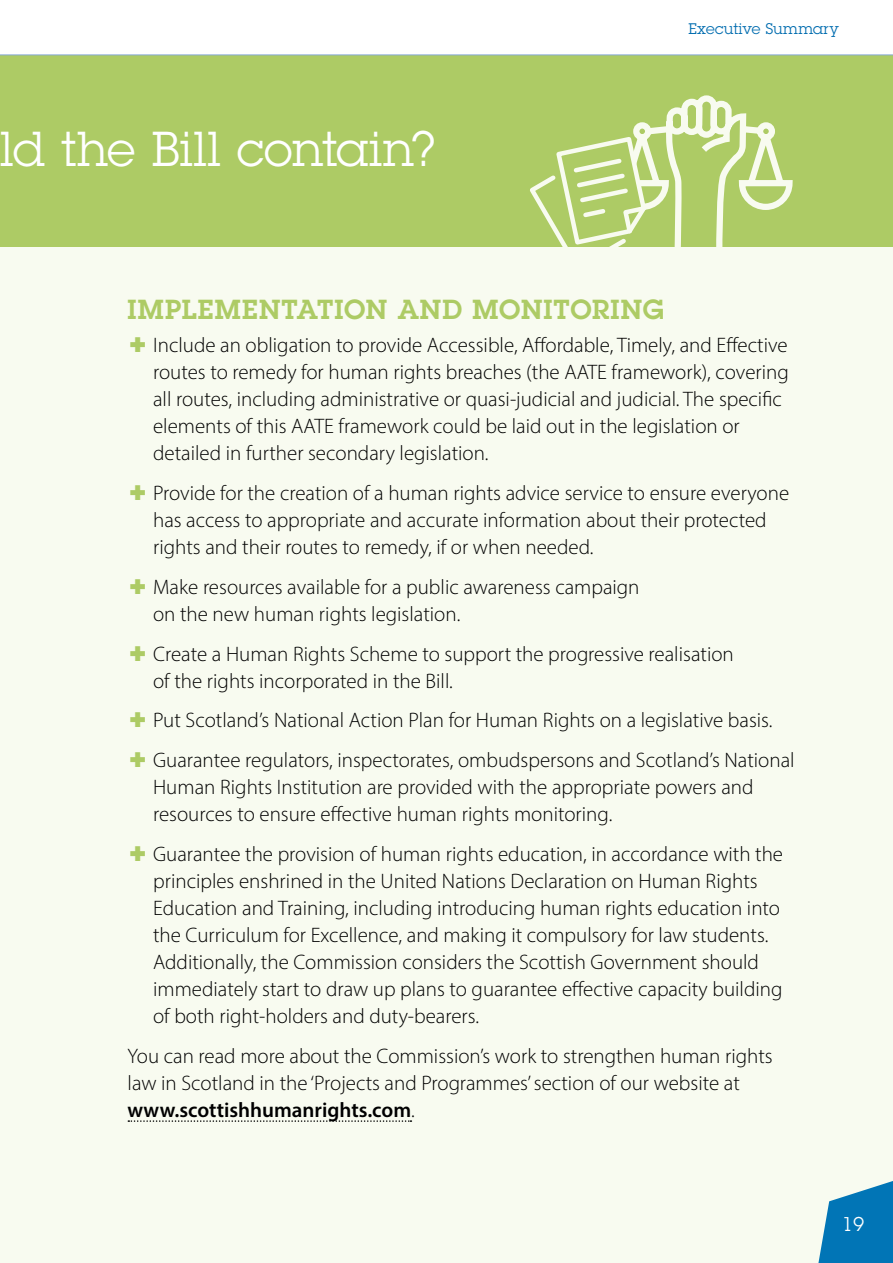
<style>
.page{position:relative;width:893px;height:1263px;background:#fff}
.page>*{position:absolute;margin:0;border:0;box-sizing:border-box;transform-origin:0 0}
.t1{font:48px "Lubalin Graph LT";letter-spacing:.01em;color:#fff}
.t2{font:600 27px "Lubalin Graph LT";letter-spacing:.03em;color:#adcb65}
.t3{font:300 21px/27px "Myriad Pro";color:#000}
.t4{font:19.5px "Lubalin Graph LT";color:#fff}
.t5{font:15px "Lubalin Graph LT";letter-spacing:.02em;color:#006caf}
.s1{color:#adcb65}
.s2{font-weight:600}
</style>
<div class="page">
<div style="left:0;top:54px;width:893px;height:1209px;background:#f8fbf0"></div>
<div style="left:0;top:55px;width:893px;height:192px;background:#adcb65"></div>
<svg style="left:0;top:54px;width:893px;height:1px"></svg>
<svg style="left:818px;top:1181px;width:75px;height:82px"></svg>
<svg style="left:612px;top:54px;width:184px;height:193px"></svg>
<svg style="left:530px;top:134px;width:120px;height:113px"></svg>
<svg style="left:128px;top:1120px;width:283px;height:2px"></svg>
<h1 class="t1" style="left:0;top:119px;width:437px">ld the Bill contain?</h1>
<p class="t5" style="left:688px;top:19px;width:152px">Executive Summary</p>
<p class="t2" style="left:128px;top:291px;width:538px">IMPLEMENTATION AND MONITORING</p>
<p class="t3" style="left:153px;top:331px;width:637px;text-indent:-23px"><span class="s1">✚</span> Include an obligation to provide Accessible, Affordable, Timely, and Effective routes to remedy for human rights breaches (the AATE framework), covering all routes, including administrative or quasi-judicial and judicial. The specific elements of this AATE framework could be laid out in the legislation or detailed in further secondary legislation.</p>
<p class="t3" style="left:153px;top:479px;width:638px;text-indent:-23px"><span class="s1">✚</span> Provide for the creation of a human rights advice service to ensure everyone has access to appropriate and accurate information about their protected rights and their routes to remedy, if or when needed.</p>
<p class="t3" style="left:153px;top:573px;width:488px;text-indent:-23px"><span class="s1">✚</span> Make resources available for a public awareness campaign on the new human rights legislation.</p>
<p class="t3" style="left:153px;top:640px;width:582px;text-indent:-23px"><span class="s1">✚</span> Create a Human Rights Scheme to support the progressive realisation of the rights incorporated in the Bill.</p>
<p class="t3" style="left:130px;top:700px;width:666px;line-height:39.8px"><span class="s1">✚</span> Put Scotland’s National Action Plan for Human Rights on a legislative basis.<br><span class="s1">✚</span> Guarantee regulators, inspectorates, ombudspersons and Scotland’s National</p>
<p class="t3" style="left:153px;top:773px;width:602px">Human Rights Institution are provided with the appropriate powers and resources to ensure effective human rights monitoring.</p>
<p class="t3" style="left:153px;top:840px;width:632px;text-indent:-23px"><span class="s1">✚</span> Guarantee the provision of human rights education, in accordance with the principles enshrined in the United Nations Declaration on Human Rights Education and Training, including introducing human rights education into the Curriculum for Excellence, and making it compulsory for law students.<br>Additionally, the Commission considers the Scottish Government should immediately start to draw up plans to guarantee effective capacity building of both right-holders and duty-bearers.</p>
<p class="t3" style="left:128px;top:1042px;width:647px">You can read more about the Commission’s work to strengthen human rights law in Scotland in the ‘Projects and Programmes’ section of our website at <span class="s2">www.scottishhumanrights.com</span>.</p>
<p class="t4" style="left:842px;top:1212px;width:24px">19</p>
</div>
